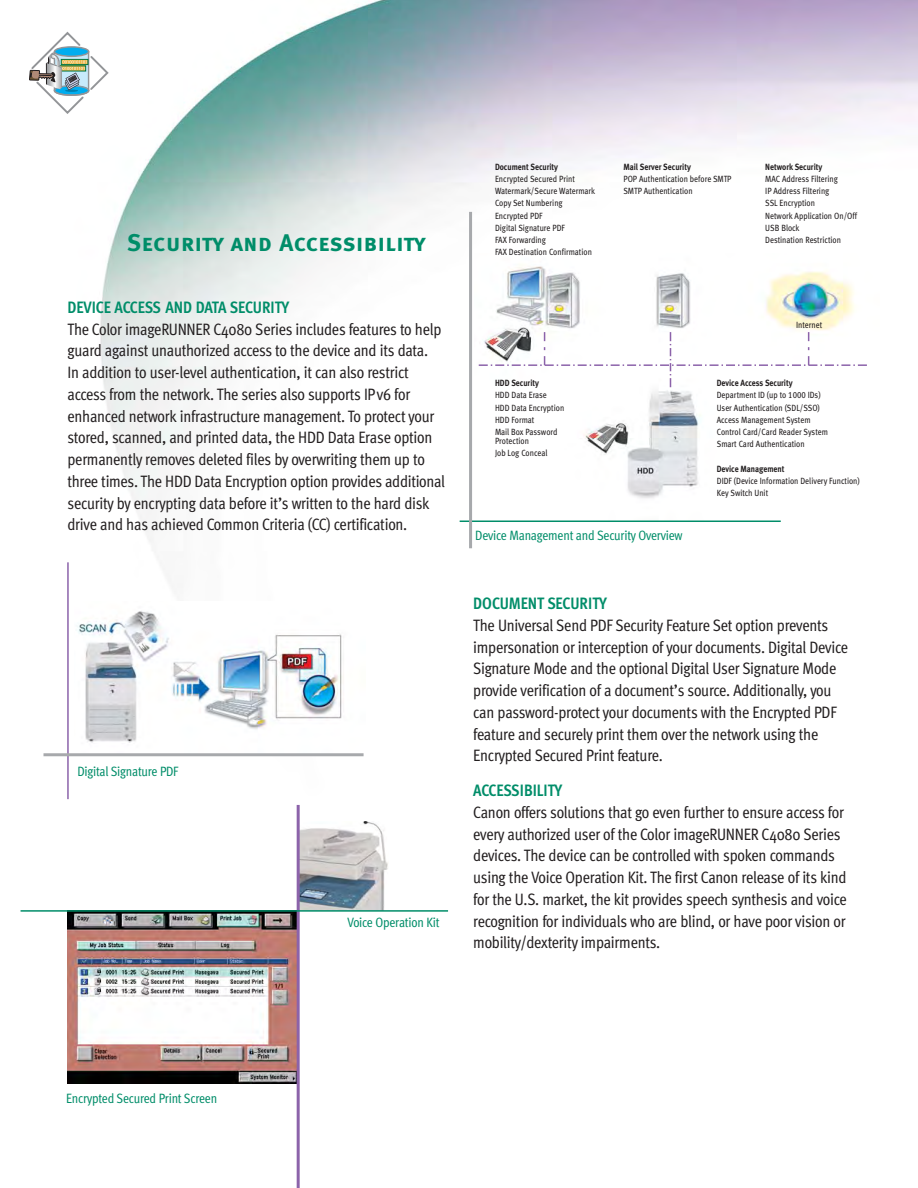
<style>
.page{position:relative;width:918px;height:1188px;background:#fff}
.page>*{position:absolute;margin:0;border:0;box-sizing:border-box;transform-origin:0 0}
.t1{font:24px "Meta Bold Caps";letter-spacing:.02em;color:#008d69}
.t2{font:16.5px/21.8px "Meta Cond";letter-spacing:-.015em;color:#231f20}
.t3{font:700 16.5px "Meta Cond";letter-spacing:-.015em;color:#008d69}
.t4{font:13.5px "Meta Cond Book LF";letter-spacing:-.015em;color:#008d69}
.t5{font:9px/12.3px "Meta Book LF";color:#231f20;scale:.87 1}
.t6{font:9px "Meta Bold LF";color:#231f20;scale:.87 1}
</style>
<div class="page">
<img style="left:20px;top:0;width:898px;height:1188px">
<img style="left:474px;top:254px;width:405px;height:267px">
<hr style="left:67px;top:562px;width:2px;height:237px;background:#8c63aa">
<svg style="left:29px;top:30px;width:81px;height:85px"></svg>
<img style="left:74px;top:602px;width:292px;height:152px">
<hr style="left:460px;top:521px;width:321px;height:1px;background:#008d69">
<hr style="left:469px;top:212px;width:3px;height:336px;background:#a7a9ac">
<svg style="left:479px;top:332px;width:388px;height:55px"></svg>
<hr style="left:44px;top:753px;width:320px;height:3px;background:#a7a9ac">
<img style="left:300px;top:821px;width:89px;height:89px">
<img style="left:67px;top:912px;width:230px;height:172px">
<hr style="left:297px;top:805px;width:3px;height:383px;background:#8c63aa">
<hr style="left:21px;top:910px;width:427px;height:2px;background:#008d69">
<h1 class="t1" style="left:127px;top:229px;width:300px">Security and Accessibility</h1>
<p class="t3" style="left:68px;top:301px;width:223px">DEVICE ACCESS AND DATA SECURITY</p>
<p class="t2" style="left:68px;top:320px;width:379px">The Color imageRUNNER C4080 Series includes features to help guard against unauthorized access to the device and its data.<br>In addition to user-level authentication, it can also restrict access from the network. The series also supports IPv6 for enhanced network infrastructure management. To protect your stored, scanned, and printed data, the HDD Data Erase option permanently removes deleted files by overwriting them up to three times. The HDD Data Encryption option provides additional security by encrypting data before it’s written to the hard disk drive and has achieved Common Criteria (CC) certification.</p>
<p class="t4" style="left:77px;top:766px;width:103px">Digital Signature PDF</p>
<p class="t4" style="left:348px;top:917px;width:93px">Voice Operation Kit</p>
<p class="t6" style="left:495px;top:163px;width:74px">Document Security</p>
<p class="t5" style="left:495px;top:174px;width:117px">Encrypted Secured Print<br>Watermark/Secure Watermark<br>Copy Set Numbering<br>Encrypted PDF<br>Digital Signature PDF<br>FAX Forwarding<br>FAX Destination Confirmation</p>
<p class="t6" style="left:495px;top:380px;width:52px">HDD Security</p>
<p class="t5" style="left:495px;top:390px;width:81px">HDD Data Erase<br>HDD Data Encryption<br>HDD Format<br>Mail Box Password</p>
<p class="t5" style="left:495px;top:436px;width:62px">Protection<br>Job Log Conceal</p>
<p class="t6" style="left:623px;top:163px;width:79px">Mail Server Security</p>
<p class="t5" style="left:623px;top:174px;width:126px">POP Authentication before SMTP<br>SMTP Authentication</p>
<p class="t6" style="left:765px;top:163px;width:67px">Network Security</p>
<p class="t5" style="left:765px;top:174px;width:107px">MAC Address Filtering<br>IP Address Filtering<br>SSL Encryption<br>Network Application On/Off<br>USB Block<br>Destination Restriction</p>
<p class="t5" style="left:796px;top:320px;width:32px">Internet</p>
<p class="t6" style="left:717px;top:380px;width:89px">Device Access Security</p>
<p class="t5" style="left:717px;top:390px;width:129px">Department ID (up to 1000 IDs)<br>User Authentication (SDL/SSO)<br>Access Management System<br>Control Card/Card Reader System<br>Smart Card Authentication</p>
<p class="t6" style="left:717px;top:465px;width:79px">Device Management</p>
<p class="t5" style="left:717px;top:476px;width:166px">DIDF (Device Information Delivery Function)<br>Key Switch Unit</p>
<p class="t4" style="left:475px;top:530px;width:209px">Device Management and Security Overview</p>
<p class="t3" style="left:473px;top:597px;width:135px">DOCUMENT SECURITY</p>
<p class="t2" style="left:473px;top:616px;width:376px">The Universal Send PDF Security Feature Set option prevents impersonation or interception of your documents. Digital Device Signature Mode and the optional Digital User Signature Mode provide verification of a document’s source. Additionally, you can password-protect your documents with the Encrypted PDF feature and securely print them over the network using the Encrypted Secured Print feature.</p>
<p class="t3" style="left:473px;top:784px;width:91px">ACCESSIBILITY</p>
<p class="t2" style="left:473px;top:803px;width:375px">Canon offers solutions that go even further to ensure access for every authorized user of the Color imageRUNNER C4080 Series devices. The device can be controlled with spoken commands using the Voice Operation Kit. The first Canon release of its kind for the U.S. market, the kit provides speech synthesis and voice recognition for individuals who are blind, or have poor vision or mobility/dexterity impairments.</p>
<p class="t4" style="left:66px;top:1094px;width:152px">Encrypted Secured Print Screen</p>
</div>
